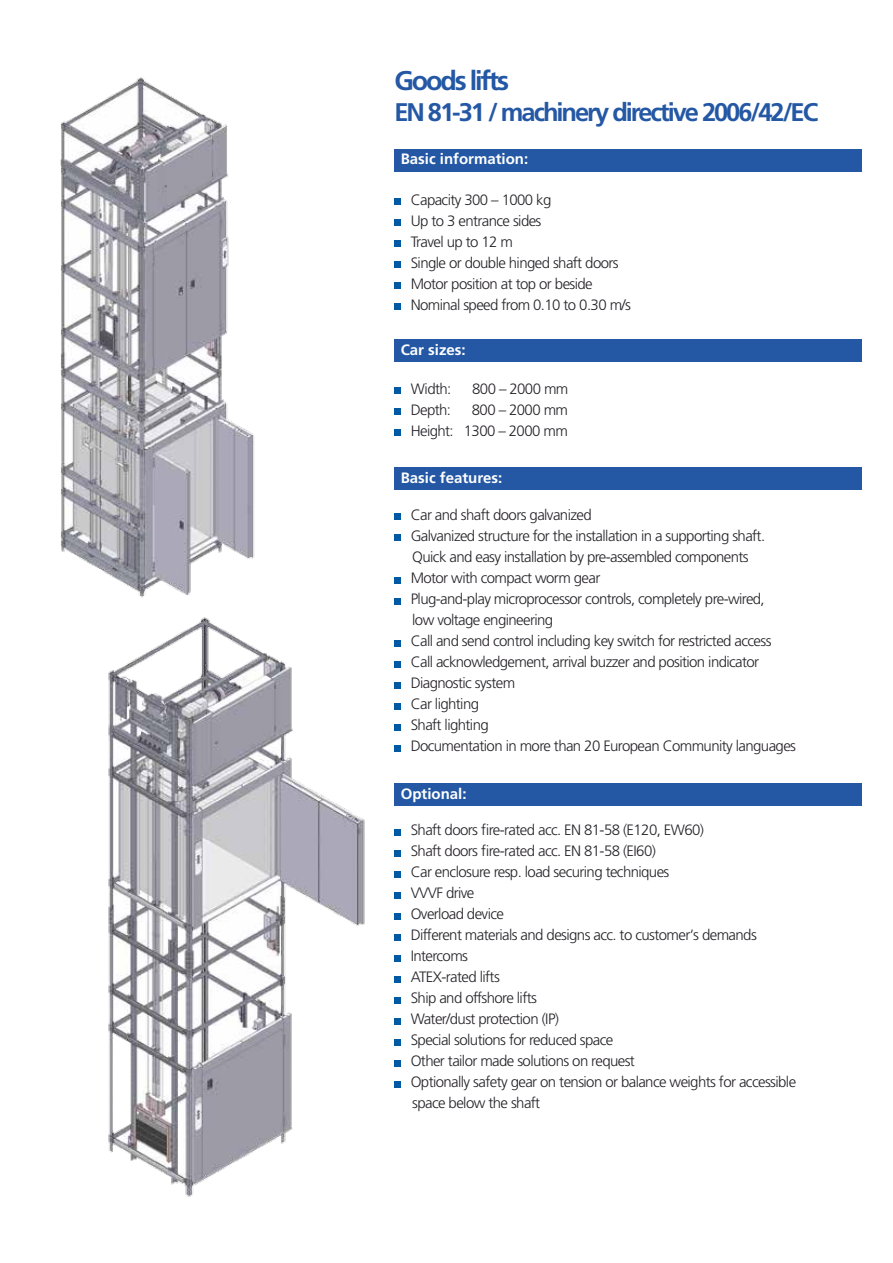
<style>
.page{position:relative;width:893px;height:1263px;background:#fff}
.page>*{position:absolute;margin:0;border:0;box-sizing:border-box;transform-origin:0 0}
.t1{font:700 27px "Frutiger LT Std";letter-spacing:-.08em;color:#2458a4}
.t2{font:700 25.5px "Frutiger LT Std";letter-spacing:-.08em;color:#2458a4}
.t3{font:300 15px/21px "Frutiger LT Std";letter-spacing:-.04em;color:#252227}
.t4{font:700 15px "Frutiger LT Std";color:#fff}
</style>
<div class="page">
<img style="left:60px;top:77px;width:194px;height:520px">
<img style="left:108px;top:617px;width:257px;height:580px">
<div style="left:394px;top:199px;width:7px;height:6px;background:#0059a3"></div>
<div style="left:394px;top:220px;width:7px;height:6px;background:#0059a3"></div>
<div style="left:394px;top:241px;width:7px;height:6px;background:#0059a3"></div>
<div style="left:394px;top:262px;width:7px;height:6px;background:#0059a3"></div>
<div style="left:394px;top:283px;width:7px;height:6px;background:#0059a3"></div>
<div style="left:394px;top:304px;width:7px;height:6px;background:#0059a3"></div>
<div style="left:394px;top:388px;width:7px;height:6px;background:#0059a3"></div>
<div style="left:394px;top:409px;width:7px;height:6px;background:#0059a3"></div>
<div style="left:394px;top:430px;width:7px;height:6px;background:#0059a3"></div>
<div style="left:394px;top:514px;width:7px;height:6px;background:#0059a3"></div>
<div style="left:394px;top:535px;width:7px;height:6px;background:#0059a3"></div>
<div style="left:394px;top:577px;width:7px;height:6px;background:#0059a3"></div>
<div style="left:394px;top:598px;width:7px;height:6px;background:#0059a3"></div>
<div style="left:394px;top:640px;width:7px;height:6px;background:#0059a3"></div>
<div style="left:394px;top:661px;width:7px;height:6px;background:#0059a3"></div>
<div style="left:394px;top:682px;width:7px;height:6px;background:#0059a3"></div>
<div style="left:394px;top:703px;width:7px;height:6px;background:#0059a3"></div>
<div style="left:394px;top:724px;width:7px;height:6px;background:#0059a3"></div>
<div style="left:394px;top:745px;width:7px;height:6px;background:#0059a3"></div>
<div style="left:394px;top:829px;width:7px;height:6px;background:#0059a3"></div>
<div style="left:394px;top:850px;width:7px;height:6px;background:#0059a3"></div>
<div style="left:394px;top:871px;width:7px;height:6px;background:#0059a3"></div>
<div style="left:394px;top:892px;width:7px;height:6px;background:#0059a3"></div>
<div style="left:394px;top:913px;width:7px;height:6px;background:#0059a3"></div>
<div style="left:394px;top:934px;width:7px;height:6px;background:#0059a3"></div>
<div style="left:394px;top:955px;width:7px;height:6px;background:#0059a3"></div>
<div style="left:394px;top:976px;width:7px;height:6px;background:#0059a3"></div>
<div style="left:394px;top:997px;width:7px;height:6px;background:#0059a3"></div>
<div style="left:394px;top:1018px;width:7px;height:6px;background:#0059a3"></div>
<div style="left:394px;top:1039px;width:7px;height:6px;background:#0059a3"></div>
<div style="left:394px;top:1060px;width:7px;height:6px;background:#0059a3"></div>
<div style="left:394px;top:1081px;width:7px;height:6px;background:#0059a3"></div>
<div style="left:394px;top:149px;width:468px;height:22px;background:#2458a4"></div>
<div style="left:394px;top:339px;width:468px;height:23px;background:#2458a4"></div>
<div style="left:394px;top:467px;width:468px;height:23px;background:#2458a4"></div>
<div style="left:394px;top:783px;width:468px;height:23px;background:#2458a4"></div>
<h1 class="t1" style="left:394px;top:65px;width:116px">Goods lifts</h1>
<h2 class="t2" style="left:394px;top:97px;width:425px">EN 81-31 / machinery directive 2006/42/EC</h2>
<p class="t4" style="left:401px;top:150px;width:129px">Basic information:</p>
<p class="t3" style="left:411px;top:190px;width:222px">Capacity 300 – 1000 kg<br>Up to 3 entrance sides<br>Travel up to 12 m<br>Single or double hinged shaft doors<br>Motor position at top or beside<br>Nominal speed from 0.10 to 0.30 m/s</p>
<p class="t4" style="left:401px;top:341px;width:67px">Car sizes:</p>
<p class="t3" style="left:411px;top:379px;width:42px">Width:</p>
<p class="t3" style="left:472px;top:379px;width:98px">800 – 2000 mm</p>
<p class="t3" style="left:411px;top:400px;width:42px">Depth:</p>
<p class="t3" style="left:411px;top:400px;width:159px;text-align:right">800 – 2000 mm<br>Height: 1300 – 2000 mm</p>
<p class="t4" style="left:401px;top:469px;width:103px">Basic features:</p>
<p class="t3" style="left:411px;top:505px;width:387px">Car and shaft doors galvanized<br>Galvanized structure for the installation in a supporting shaft.<br>Quick and easy installation by pre-assembled components<br>Motor with compact worm gear<br>Plug-and-play microprocessor controls, completely pre-wired,<br>low voltage engineering<br>Call and send control including key switch for restricted access Call acknowledgement, arrival buzzer and position indicator Diagnostic system<br>Car lighting<br>Shaft lighting<br>Documentation in more than 20 European Community languages</p>
<p class="t4" style="left:401px;top:785px;width:67px">Optional:</p>
<p class="t3" style="left:411px;top:820px;width:387px">Shaft doors fire-rated acc. EN 81-58 (E120, EW60)<br>Shaft doors fire-rated acc. EN 81-58 (EI60)<br>Car enclosure resp. load securing techniques<br>VVVF drive<br>Overload device<br>Different materials and designs acc. to customer‘s demands Intercoms<br>ATEX-rated lifts<br>Ship and offshore lifts<br>Water/dust protection (IP)<br>Special solutions for reduced space<br>Other tailor made solutions on request<br>Optionally safety gear on tension or balance weights for accessible space below the shaft</p>
</div>
